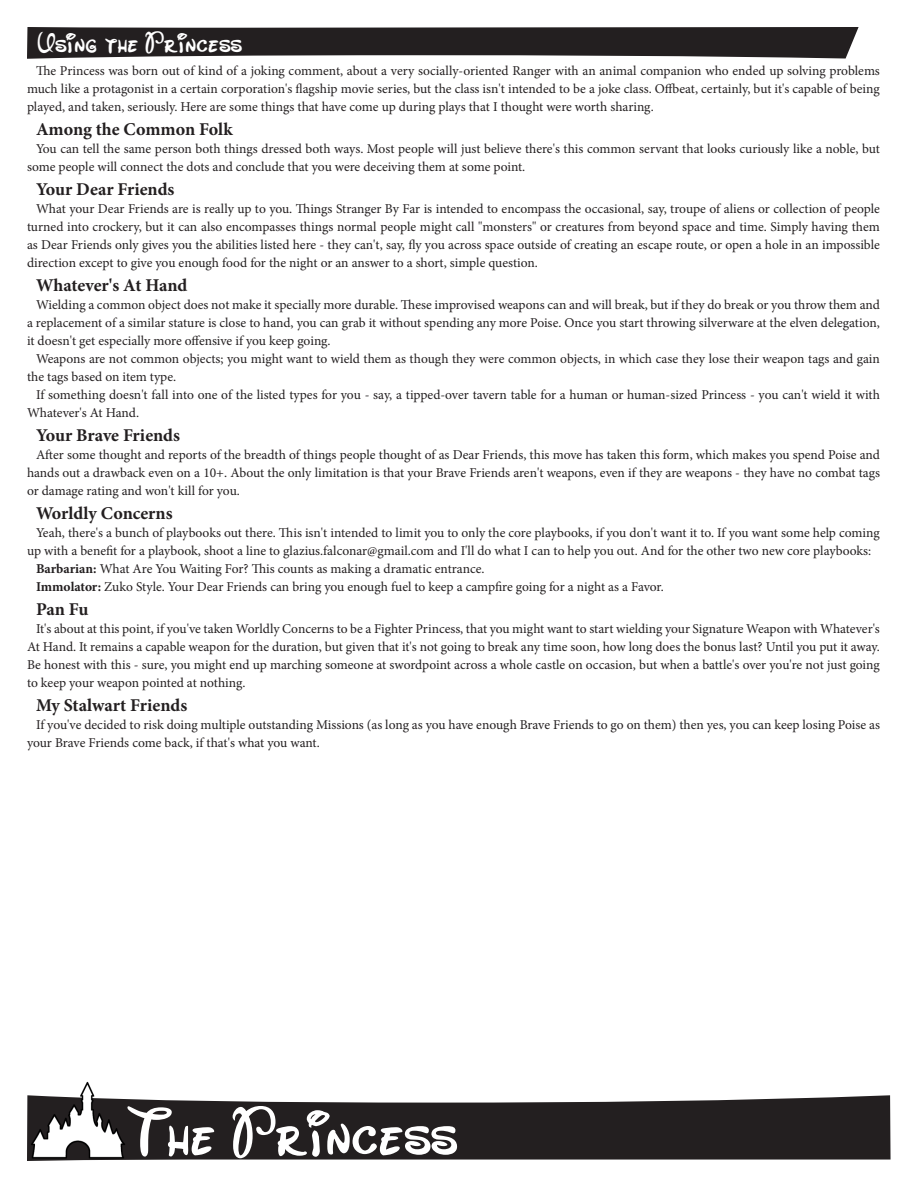
<style>
.page{position:relative;width:918px;height:1188px;background:#fff}
.page>*{position:absolute;margin:0;border:0;box-sizing:border-box;transform-origin:0 0}
.Class_Name{font:63px "LD Walt";color:#fff}
.Paragraph_Style_1{font:27px "LD Walt";color:#fff}
.t1{font:700 18px "Minion Pro";color:#231f20}
.t2{font:13.5px/18px "Minion Pro";letter-spacing:-.005em;color:#231f20;text-align:justify}
.s1{font-weight:700}
</style>
<div class="page">
<svg style="left:27px;top:27px;width:832px;height:32px;background:#3a3637"></svg>
<svg style="left:130px;top:1095px;width:761px;height:65px;background:#383435"></svg>
<img style="left:27px;top:1081px;width:103px;height:80px">
<p class="Paragraph_Style_1" style="left:37px;top:25px;width:206px">Using the Princess</p>
<p class="t2" style="left:27px;top:62px;width:854px;text-indent:9px">The Princess was born out of kind of a joking comment, about a very socially-oriented Ranger with an animal companion who ended up solving problems much like a protagonist in a certain corporation's flagship movie series, but the class isn't intended to be a joke class. Offbeat, certainly, but it's capable of being played, and taken, seriously. Here are some things that have come up during plays that I thought were worth sharing.</p>
<p class="t1" style="left:36px;top:117px;width:198px">Among the Common Folk</p>
<p class="t2" style="left:27px;top:140px;width:854px;text-indent:9px">You can tell the same person both things dressed both ways. Most people will just believe there's this common servant that looks curiously like a noble, but some people will connect the dots and conclude that you were deceiving them at some point.</p>
<p class="t1" style="left:36px;top:177px;width:140px">Your Dear Friends</p>
<p class="t2" style="left:27px;top:200px;width:855px;text-indent:9px">What your Dear Friends are is really up to you. Things Stranger By Far is intended to encompass the occasional, say, troupe of aliens or collection of people turned into crockery, but it can also encompasses things normal people might call "monsters" or creatures from beyond space and time. Simply having them as Dear Friends only gives you the abilities listed here - they can't, say, fly you across space outside of creating an escape route, or open a hole in an impossible direction except to give you enough food for the night or an answer to a short, simple question.</p>
<p class="t1" style="left:36px;top:273px;width:153px">Whatever's At Hand</p>
<p class="t2" style="left:27px;top:296px;width:854px;text-indent:9px">Wielding a common object does not make it specially more durable. These improvised weapons can and will break, but if they do break or you throw them and a replacement of a similar stature is close to hand, you can grab it without spending any more Poise. Once you start throwing silverware at the elven delegation, it doesn't get especially more offensive if you keep going.</p>
<p class="t2" style="left:27px;top:350px;width:855px;text-indent:9px">Weapons are not common objects; you might want to wield them as though they were common objects, in which case they lose their weapon tags and gain the tags based on item type.</p>
<p class="t2" style="left:27px;top:386px;width:855px;text-indent:9px">If something doesn't fall into one of the listed types for you - say, a tipped-over tavern table for a human or human-sized Princess - you can't wield it with<br>Whatever's At Hand.</p>
<p class="t1" style="left:36px;top:423px;width:146px">Your Brave Friends</p>
<p class="t2" style="left:27px;top:446px;width:855px;text-indent:9px">After some thought and reports of the breadth of things people thought of as Dear Friends, this move has taken this form, which makes you spend Poise and hands out a drawback even on a 10+. About the only limitation is that your Brave Friends aren't weapons, even if they are weapons - they have no combat tags or damage rating and won't kill for you.</p>
<p class="t1" style="left:36px;top:501px;width:138px">Worldly Concerns</p>
<p class="t2" style="left:27px;top:524px;width:854px;text-indent:9px">Yeah, there's a bunch of playbooks out there. This isn't intended to limit you to only the core playbooks, if you don't want it to. If you want some help coming up with a benefit for a playbook, shoot a line to glazius.falconar@gmail.com and I'll do what I can to help you out. And for the other two new core playbooks:</p>
<p class="t2" style="left:36px;top:560px;width:450px"><span class="s1">Barbarian:</span> What Are You Waiting For? This counts as making a dramatic entrance.</p>
<p class="t2" style="left:36px;top:578px;width:629px"><span class="s1">Immolator:</span> Zuko Style. Your Dear Friends can bring you enough fuel to keep a campfire going for a night as a Favor.</p>
<p class="t1" style="left:36px;top:597px;width:54px">Pan Fu</p>
<p class="t2" style="left:27px;top:620px;width:854px;text-indent:9px">It's about at this point, if you've taken Worldly Concerns to be a Fighter Princess, that you might want to start wielding your Signature Weapon with Whatever's At Hand. It remains a capable weapon for the duration, but given that it's not going to break any time soon, how long does the bonus last? Until you put it away.<br>Be honest with this - sure, you might end up marching someone at swordpoint across a whole castle on occasion, but when a battle's over you're not just going to keep your weapon pointed at nothing.</p>
<p class="t1" style="left:36px;top:693px;width:153px">My Stalwart Friends</p>
<p class="t2" style="left:27px;top:716px;width:854px;text-indent:9px">If you've decided to risk doing multiple outstanding Missions (as long as you have enough Brave Friends to go on them) then yes, you can keep losing Poise as your Brave Friends come back, if that's what you want.</p>
<p class="Class_Name" style="left:127px;top:1092px;width:330px">The Princess</p>
</div>
